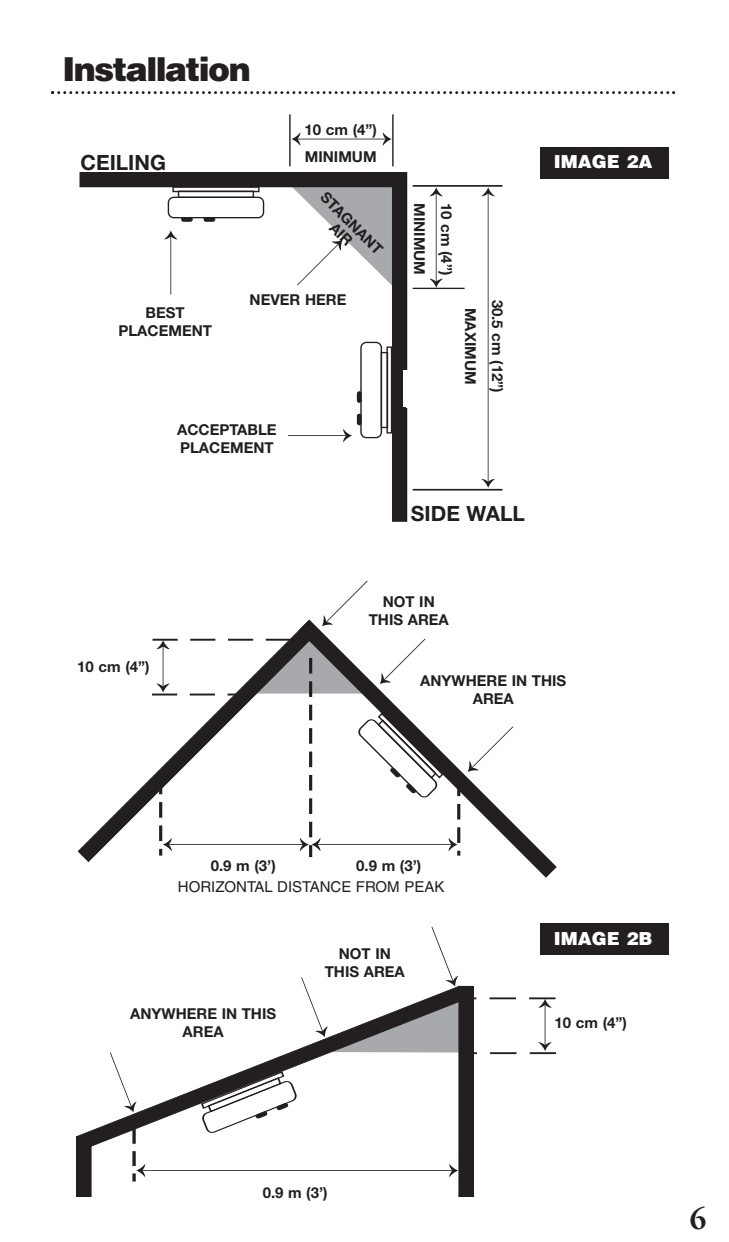
<style>
.page{position:relative;width:729px;height:1242px;background:#fff}
.page>*{position:absolute;margin:0;border:0;box-sizing:border-box;transform-origin:0 0}
.t1{font:900 33px "Helvetica";letter-spacing:-.045em;color:#231f20}
.t2{font:700 30px "Garamond";color:#231f20}
.t3{font:700 21px "Helvetica Neue";color:#231f20}
.t4{font:900 18px "Helvetica";color:#fff}
.t5{font:700 15px/18px "Helvetica Neue";color:#231f20;text-align:center}
.t6{font:15px "Helvetica";color:#231f20}
</style>
<div class="page">
<svg style="left:51px;top:91px;width:624px;height:3px"></svg>
<div style="left:80px;top:173px;width:325px;height:14px;background:#231f20"></div>
<div style="left:80px;top:172px;width:326px;height:15px;border:1px solid #231f20"></div>
<div style="left:392px;top:172px;width:15px;height:349px;background:#231f20"></div>
<div style="left:168px;top:197px;width:96px;height:21px;border:1px solid #231f20;border-radius:5px"></div>
<div style="left:204px;top:217px;width:11px;height:5px;border:1px solid #231f20;border-radius:2px"></div>
<div style="left:181px;top:217px;width:12px;height:5px;border:1px solid #231f20;border-radius:2px"></div>
<div style="left:178px;top:191px;width:76px;height:7px;border:1px solid #231f20"></div>
<div style="left:172px;top:186px;width:88px;height:6px;border:1px solid #231f20"></div>
<div style="left:360px;top:342px;width:22px;height:96px;border:1px solid #231f20;border-radius:5px"></div>
<div style="left:357px;top:414px;width:5px;height:11px;border:1px solid #231f20;border-radius:2px"></div>
<div style="left:357px;top:391px;width:5px;height:12px;border:1px solid #231f20;border-radius:2px"></div>
<div style="left:381px;top:352px;width:7px;height:76px;border:1px solid #231f20"></div>
<div style="left:386px;top:346px;width:6px;height:88px;border:1px solid #231f20"></div>
<hr style="left:289px;top:114px;width:2px;height:52px;background:#231f20">
<hr style="left:392px;top:114px;width:2px;height:52px;background:#231f20">
<hr style="left:413px;top:288px;width:52px;height:1px;background:#231f20">
<hr style="left:413px;top:185px;width:89px;height:2px;background:#231f20">
<hr style="left:413px;top:489px;width:89px;height:2px;background:#231f20">
<svg style="left:291px;top:132px;width:101px;height:14px"></svg>
<svg style="left:429px;top:187px;width:14px;height:101px"></svg>
<svg style="left:481px;top:187px;width:14px;height:301px"></svg>
<svg style="left:164px;top:230px;width:14px;height:65px"></svg>
<svg style="left:292px;top:187px;width:100px;height:99px"></svg>
<svg style="left:288px;top:429px;width:64px;height:13px"></svg>
<div style="left:403px;top:370px;width:12px;height:36px;background:#fff"></div>
<div style="left:180px;top:198px;width:45px;height:6px;background:#fff"></div>
<div style="left:540px;top:147px;width:129px;height:32px;background:#231f20"></div>
<div style="left:540px;top:923px;width:129px;height:32px;background:#231f20"></div>
<div style="left:406px;top:371px;width:12px;height:37px;background:#fff"></div>
<svg style="left:78px;top:619px;width:232px;height:243px"></svg>
<svg style="left:309px;top:620px;width:247px;height:257px"></svg>
<svg style="left:322px;top:581px;width:46px;height:45px"></svg>
<svg style="left:468px;top:726px;width:45px;height:46px"></svg>
<svg style="left:152px;top:638px;width:308px;height:219px"></svg>
<svg style="left:77px;top:1123px;width:33px;height:30px"></svg>
<svg style="left:76px;top:1136px;width:15px;height:60px"></svg>
<svg style="left:110px;top:927px;width:446px;height:269px"></svg>
<h1 class="t1" style="left:62px;top:57px;width:190px">Installation</h1>
<h3 class="t3" style="left:81px;top:150px;width:87px">CEILING</h3>
<p class="t5" style="left:305px;top:116px;width:74px;line-height:27px;text-align:left">10 cm (4”)<br>MINIMUM</p>
<p class="t5" style="left:329px;top:189px;width:82px;line-height:15px;rotate:45deg">STAGNANT<br>AIR</p>
<p class="t5" style="left:118px;top:303px;width:95px">BEST<br>PLACEMENT</p>
<p class="t5" style="left:250px;top:291px;width:98px">NEVER HERE</p>
<p class="t5" style="left:177px;top:420px;width:101px;text-align:left">ACCEPTABLE<br>PLACEMENT</p>
<p class="t5" style="left:460px;top:203px;width:74px;line-height:27px;text-align:left;rotate:90deg">10 cm (4”)<br>MINIMUM</p>
<p class="t5" style="left:511px;top:300px;width:95px;line-height:27px;rotate:90deg">30.5 cm (12”)<br>MAXIMUM</p>
<h3 class="t3" style="left:411px;top:501px;width:116px">SIDE WALL</h3>
<p class="t5" style="left:369px;top:592px;width:82px">NOT IN<br>THIS AREA</p>
<p class="t4" style="left:554px;top:155px;width:100px">IMAGE 2A</p>
<p class="t5" style="left:77px;top:657px;width:74px">10 cm (4”)</p>
<p class="t5" style="left:420px;top:671px;width:148px">ANYWHERE IN THIS<br>AREA</p>
<p class="t5" style="left:211px;top:857px;width:67px">0.9 m (3’)</p>
<p class="t5" style="left:356px;top:857px;width:67px">0.9 m (3’)</p>
<p class="t6" style="left:178px;top:881px;width:268px">HORIZONTAL DISTANCE FROM PEAK</p>
<p class="t5" style="left:130px;top:1005px;width:148px">ANYWHERE IN THIS<br>AREA</p>
<p class="t5" style="left:325px;top:944px;width:82px">NOT IN<br>THIS AREA</p>
<p class="t5" style="left:263px;top:1183px;width:67px">0.9 m (3’)</p>
<p class="t4" style="left:554px;top:932px;width:100px">IMAGE 2B</p>
<p class="t5" style="left:555px;top:1014px;width:74px">10 cm (4”)</p>
<h2 class="t2" style="left:690px;top:1201px;width:18px">6</h2>
</div>
